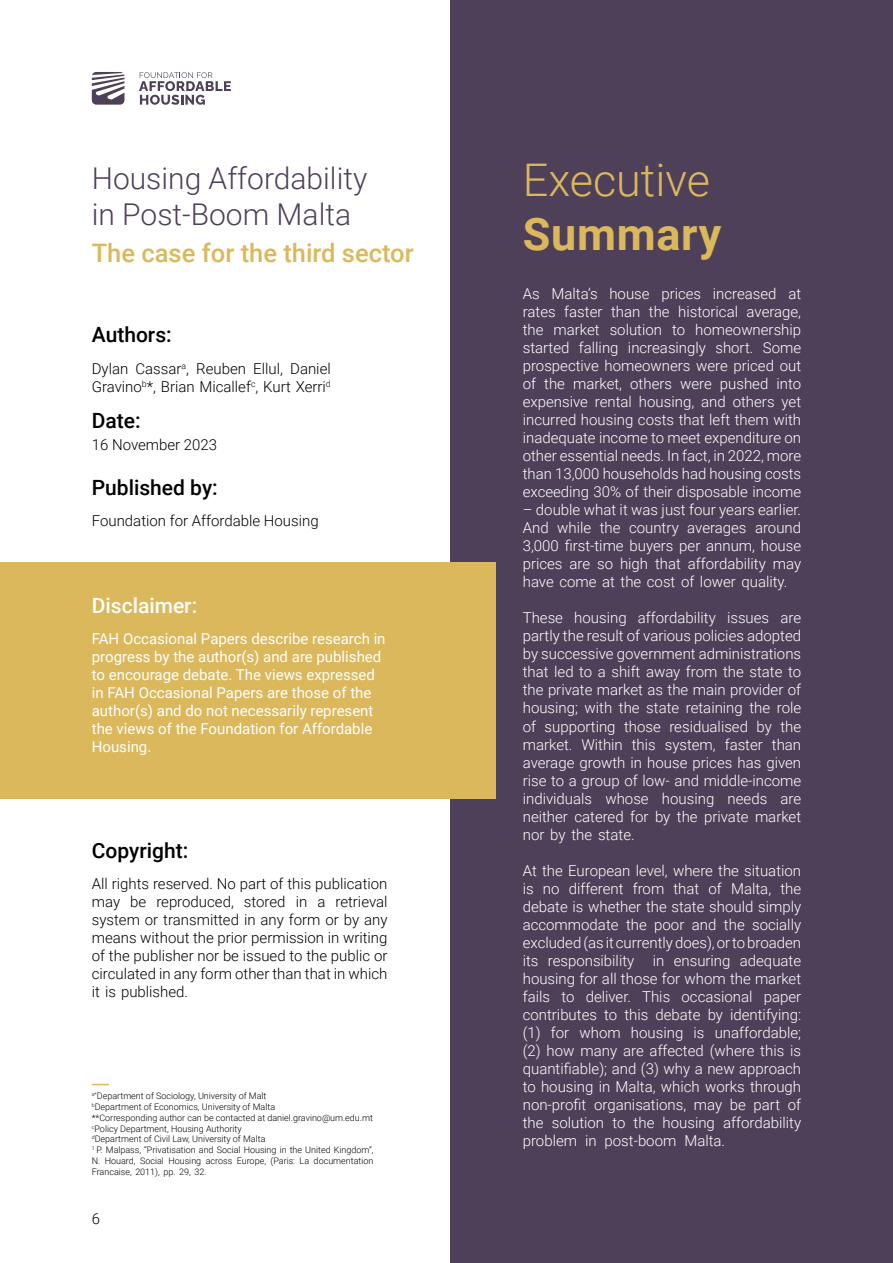
<style>
.page{position:relative;width:893px;height:1263px;background:#fff}
.page>*{position:absolute;margin:0;border:0;box-sizing:border-box;transform-origin:0 0}
.t1{font:300 45px "Roboto";color:#dbb85c}
.t2{font:700 45px "Roboto";letter-spacing:.015em;color:#dbb85c}
.t3{font:300 30px/36px "Roboto";color:#4f4059}
.t4{font:500 25.5px "Roboto";color:#dbb85c}
.t5{font:500 21px "Roboto";color:#000}
.t6{font:500 21px "Roboto";color:#fff}
.t7{font:300 15px/18px "Roboto";color:#fff;text-align:justify}
.t8{font:300 15px/18px "Roboto";color:#000}
.t9{font:15px/18px "Roboto";color:#fff}
.t10{font:300 9px/10.8px "Roboto";color:#000}
</style>
<div class="page">
<svg style="left:139px;top:72px;width:92px;height:33px"></svg>
<svg style="left:92px;top:72px;width:32px;height:33px"></svg>
<div style="left:451px;top:0;width:442px;height:1263px;background:#4f4059"></div>
<div style="left:0;top:561px;width:495px;height:237px;background:#dbb85c"></div>
<svg style="left:92px;top:1084px;width:17px;height:1px"></svg>
<h2 class="t3" style="left:92px;top:159px;width:277px">Housing Affordability in Post-Boom Malta</h2>
<h3 class="t4" style="left:92px;top:235px;width:323px">The case for the third sector</h3>
<h3 class="t5" style="left:92px;top:320px;width:81px">Authors:</h3>
<p class="t8" style="left:92px;top:359px;width:240px">Dylan Cassar<sup>a</sup>, Reuben Ellul, Daniel<br>Gravino<sup>b</sup>*, Brian Micallef<sup>c</sup>, Kurt Xerri<sup>d</sup></p>
<h3 class="t5" style="left:92px;top:405px;width:50px">Date:</h3>
<p class="t8" style="left:92px;top:435px;width:127px">16 November 2023</p>
<h3 class="t5" style="left:92px;top:472px;width:127px">Published by:</h3>
<p class="t8" style="left:92px;top:511px;width:228px">Foundation for Affordable Housing</p>
<h3 class="t6" style="left:92px;top:591px;width:107px">Disclaimer:</h3>
<p class="t9" style="left:92px;top:629px;width:295px">FAH Occasional Papers describe research in progress by the author(s) and are published to encourage debate. The views expressed in FAH Occasional Papers are those of the author(s) and do not necessarily represent the views of the Foundation for Affordable Housing.</p>
<h3 class="t5" style="left:92px;top:836px;width:98px">Copyright:</h3>
<p class="t8" style="left:92px;top:874px;width:297px;text-align:justify">All rights reserved. No part of this publication may be reproduced, stored in a retrieval system or transmitted in any form or by any means without the prior permission in writing of the publisher nor be issued to the public or circulated in any form other than that in which it is published.</p>
<p class="t10" style="left:92px;top:1090px;width:283px"><sup>a*</sup>Department of Sociology, University of Malt<br><sup>b</sup>Department of Economics, University of Malta<br>**Corresponding author can be contacted at daniel.gravino@um.edu.mt <sup>c</sup>Policy Department, Housing Authority<br><sup>d</sup>Department of Civil Law, University of Malta<br><sup>1</sup> P. Malpass, “Privatisation and Social Housing in the United Kingdom”, N. Houard, Social Housing across Europe, (Paris: La documentation Francaise, 2011), pp. 29, 32.</p>
<p class="t8" style="left:92px;top:1209px;width:10px">6</p>
<h1 class="t1" style="left:523px;top:148px;width:189px">Executive</h1>
<h1 class="t2" style="left:523px;top:202px;width:200px">Summary</h1>
<p class="t7" style="left:523px;top:285px;width:280px">As Malta’s house prices increased at rates faster than the historical average, the market solution to homeownership started falling increasingly short. Some prospective homeowners were priced out of the market, others were pushed into expensive rental housing, and others yet incurred housing costs that left them with inadequate income to meet expenditure on other essential needs. In fact, in 2022, more than 13,000 households had housing costs exceeding 30% of their disposable income</p>
<p class="t7" style="left:523px;top:501px;width:280px">– double what it was just four years earlier.<br>And while the country averages around 3,000 first-time buyers per annum, house prices are so high that affordability may have come at the cost of lower quality.</p>
<p class="t7" style="left:523px;top:609px;width:280px">These housing affordability issues are partly the result of various policies adopted by successive government administrations that led to a shift away from the state to the private market as the main provider of housing; with the state retaining the role of supporting those residualised by the market. Within this system, faster than average growth in house prices has given rise to a group of low- and middle-income individuals whose housing needs are neither catered for by the private market nor by the state.</p>
<p class="t7" style="left:523px;top:861px;width:280px">At the European level, where the situation is no different from that of Malta, the debate is whether the state should simply accommodate the poor and the socially excluded (as it currently does), or to broaden its responsibility in ensuring adequate housing for all those for whom the market fails to deliver. This occasional paper contributes to this debate by identifying: (1) for whom housing is unaffordable; (2) how many are affected (where this is quantifiable); and (3) why a new approach to housing in Malta, which works through non-profit organisations, may be part of the solution to the housing affordability problem in post-boom Malta.</p>
</div>
